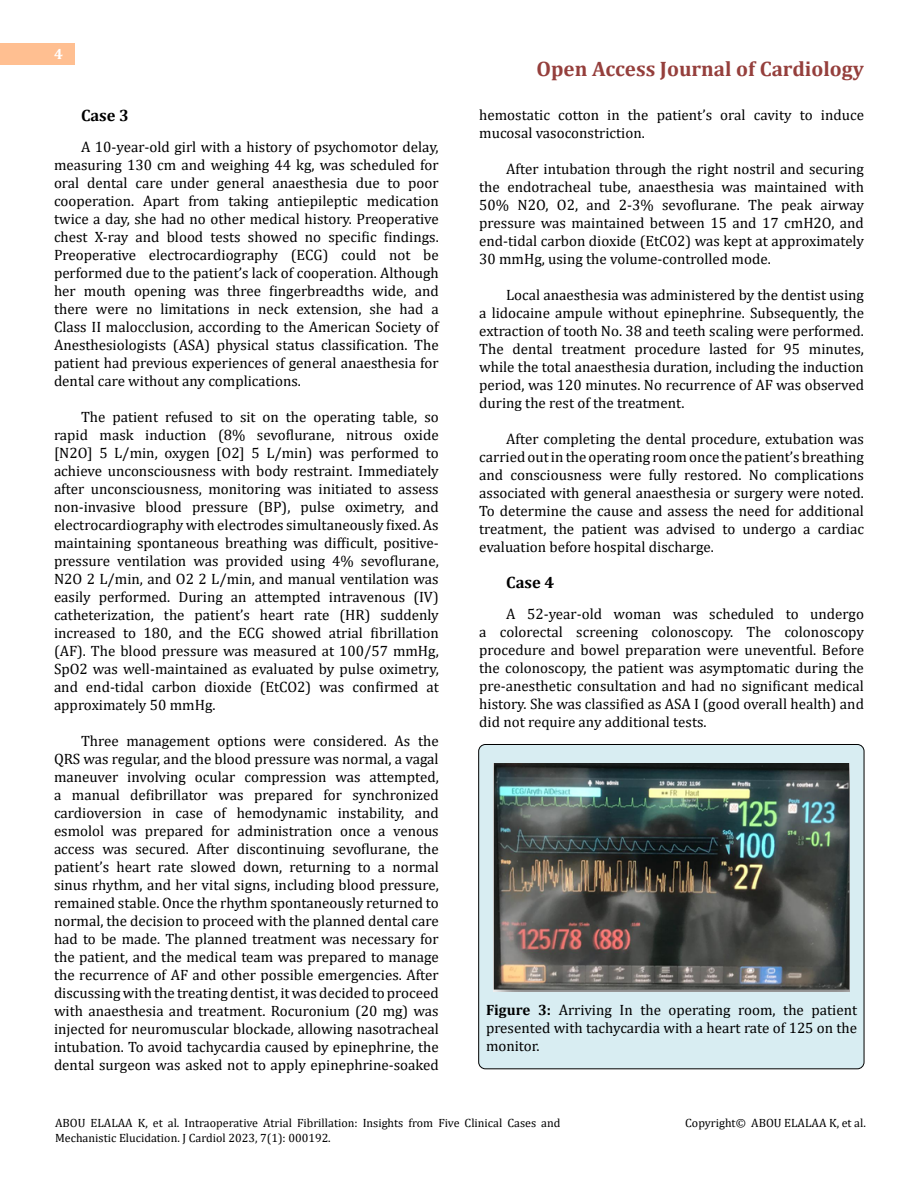
<style>
.page{position:relative;width:918px;height:1188px;background:#fff}
.page>*{position:absolute;margin:0;border:0;box-sizing:border-box;transform-origin:0 0}
.t1{font:700 21px "Cambria";color:#953f3c}
.t2{font:700 16.5px "Cambria";color:#000}
.t3{font:15px/18px "Cambria";color:#000;text-align:justify}
.t4{font:700 15px "Cambria";color:#fff}
.t5{font:12px/14.4px "Cambria";color:#000}
.s1{font-weight:700}
</style>
<div class="page">
<div style="left:0;top:43px;width:75px;height:21px;background:#ffbf91"></div>
<div style="left:479px;top:744px;width:385px;height:325px;background:#d8edf2;border-radius:7px"></div>
<div style="left:478px;top:744px;width:386px;height:325px;border:1px solid #000;border-radius:7px"></div>
<img style="left:494px;top:763px;width:356px;height:228px">
<p class="t4" style="left:54px;top:44px;width:10px">4</p>
<p class="t2" style="left:81px;top:104px;width:50px">Case 3</p>
<p class="t3" style="left:54px;top:138px;width:386px;text-indent:27px">A 10-year-old girl with a history of psychomotor delay, measuring 130 cm and weighing 44 kg, was scheduled for oral dental care under general anaesthesia due to poor cooperation. Apart from taking antiepileptic medication twice a day, she had no other medical history. Preoperative chest X-ray and blood tests showed no specific findings.<br>Preoperative electrocardiography (ECG) could not be performed due to the patient’s lack of cooperation. Although her mouth opening was three fingerbreadths wide, and there were no limitations in neck extension, she had a Class II malocclusion, according to the American Society of Anesthesiologists (ASA) physical status classification. The patient had previous experiences of general anaesthesia for dental care without any complications.</p>
<p class="t3" style="left:54px;top:408px;width:386px;text-indent:27px">The patient refused to sit on the operating table, so rapid mask induction (8% sevoflurane, nitrous oxide [N2O] 5 L/min, oxygen [O2] 5 L/min) was performed to achieve unconsciousness with body restraint. Immediately after unconsciousness, monitoring was initiated to assess non-invasive blood pressure (BP), pulse oximetry, and electrocardiography with electrodes simultaneously fixed. As maintaining spontaneous breathing was difficult, positive&shy;pressure ventilation was provided using 4% sevoflurane, N2O 2 L/min, and O2 2 L/min, and manual ventilation was easily performed. During an attempted intravenous (IV) catheterization, the patient’s heart rate (HR) suddenly increased to 180, and the ECG showed atrial fibrillation (AF). The blood pressure was measured at 100/57 mmHg, SpO2 was well-maintained as evaluated by pulse oximetry, and end-tidal carbon dioxide (EtCO2) was confirmed at approximately 50 mmHg.</p>
<p class="t3" style="left:54px;top:732px;width:386px;text-indent:27px">Three management options were considered. As the QRS was regular, and the blood pressure was normal, a vagal maneuver involving ocular compression was attempted, a manual defibrillator was prepared for synchronized cardioversion in case of hemodynamic instability, and esmolol was prepared for administration once a venous access was secured. After discontinuing sevoflurane, the patient’s heart rate slowed down, returning to a normal sinus rhythm, and her vital signs, including blood pressure, remained stable. Once the rhythm spontaneously returned to normal, the decision to proceed with the planned dental care had to be made. The planned treatment was necessary for the patient, and the medical team was prepared to manage the recurrence of AF and other possible emergencies. After discussing with the treating dentist, it was decided to proceed with anaesthesia and treatment. Rocuronium (20 mg) was injected for neuromuscular blockade, allowing nasotracheal intubation. To avoid tachycardia caused by epinephrine, the dental surgeon was asked not to apply epinephrine-soaked</p>
<h1 class="t1" style="left:536px;top:54px;width:329px">Open Access Journal of Cardiology</h1>
<p class="t3" style="left:479px;top:105px;width:386px">hemostatic cotton in the patient’s oral cavity to induce mucosal vasoconstriction.</p>
<p class="t3" style="left:479px;top:159px;width:386px;text-indent:27px">After intubation through the right nostril and securing the endotracheal tube, anaesthesia was maintained with 50% N2O, O2, and 2-3% sevoflurane. The peak airway pressure was maintained between 15 and 17 cmH2O, and end-tidal carbon dioxide (EtCO2) was kept at approximately 30 mmHg, using the volume-controlled mode.</p>
<p class="t3" style="left:479px;top:285px;width:386px;text-indent:27px">Local anaesthesia was administered by the dentist using a lidocaine ampule without epinephrine. Subsequently, the extraction of tooth No. 38 and teeth scaling were performed.<br>The dental treatment procedure lasted for 95 minutes, while the total anaesthesia duration, including the induction period, was 120 minutes. No recurrence of AF was observed during the rest of the treatment.</p>
<p class="t3" style="left:479px;top:429px;width:386px;text-indent:27px">After completing the dental procedure, extubation was carried out in the operating room once the patient’s breathing and consciousness were fully restored. No complications associated with general anaesthesia or surgery were noted.<br>To determine the cause and assess the need for additional treatment, the patient was advised to undergo a cardiac evaluation before hospital discharge.</p>
<p class="t2" style="left:506px;top:570px;width:50px">Case 4</p>
<p class="t3" style="left:479px;top:605px;width:386px;text-indent:27px">A 52-year-old woman was scheduled to undergo a colorectal screening colonoscopy. The colonoscopy procedure and bowel preparation were uneventful. Before the colonoscopy, the patient was asymptomatic during the pre-anesthetic consultation and had no significant medical history. She was classified as ASA I (good overall health) and did not require any additional tests.</p>
<p class="t3" style="left:486px;top:1001px;width:373px"><span class="s1">Figure 3:</span> Arriving In the operating room, the patient presented with tachycardia with a heart rate of 125 on the monitor.</p>
<p class="t5" style="left:55px;top:1116px;width:507px">ABOU ELALAA K, et al. Intraoperative Atrial Fibrillation: Insights from Five Clinical Cases and<br>Mechanistic Elucidation. J Cardiol 2023, 7(1): 000192.</p>
<p class="t5" style="left:685px;top:1116px;width:182px">Copyright© ABOU ELALAA K, et al.</p>
</div>
